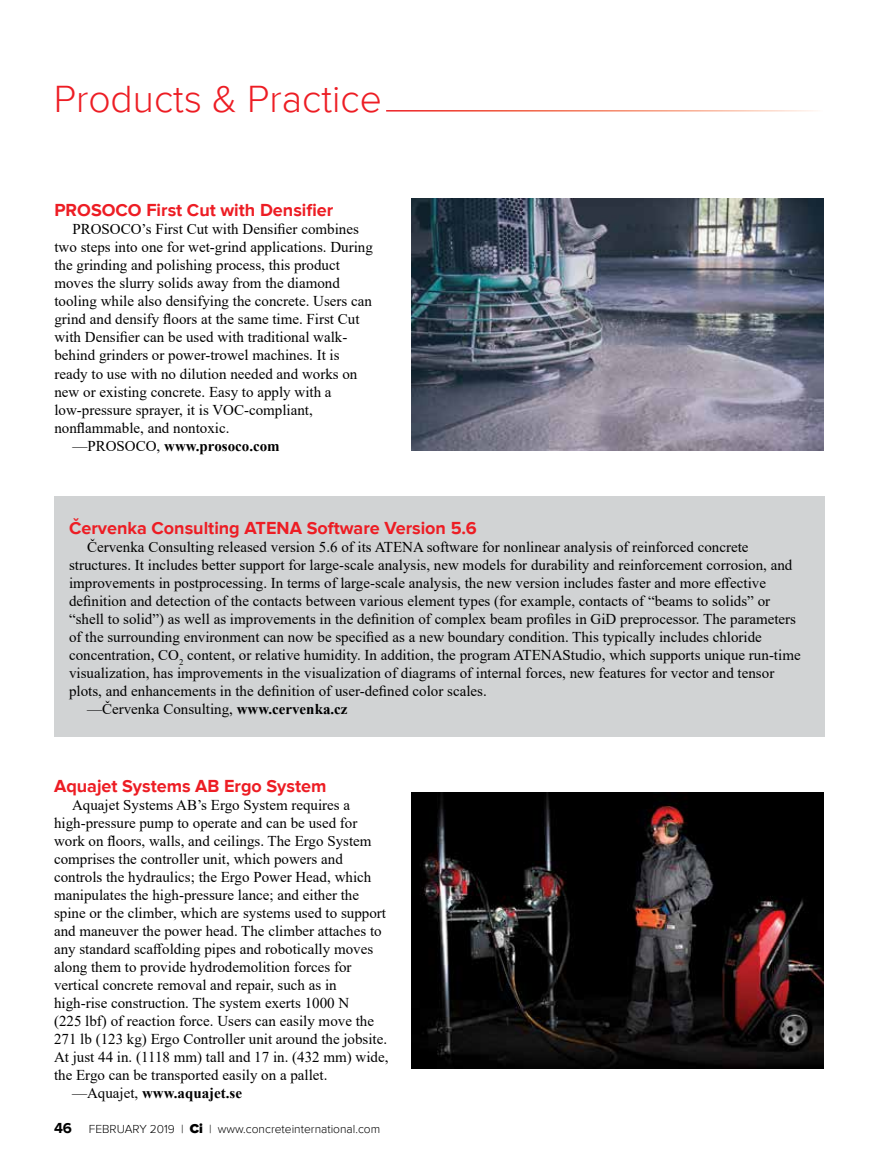
<style>
.page{position:relative;width:878px;height:1175px;background:#fff}
.page>*{position:absolute;margin:0;border:0;box-sizing:border-box;transform-origin:0 0}
.t1{font:300 39px "Proxima Nova";color:#ed1d24}
.t2{font:700 18px "Proxima Nova";color:#ed1d24}
.t3{font:15px "Times New Roman";color:#000}
.t4{font:700 15px "Times New Roman";color:#000}
.t5{font:300 12px "Proxima Nova";color:#000}
.s1{font-weight:400}
.s2{font-weight:700}
.s3{font-weight:700;font-size:15px}
.s4{font-weight:900;font-size:13.5px}
</style>
<div class="page">
<div style="left:54px;top:496px;width:770px;height:240px;background:#d1d3d4"></div>
<img style="left:411px;top:792px;width:413px;height:276px">
<img style="left:411px;top:198px;width:412px;height:252px">
<h1 class="t1" style="left:54px;top:76px;width:329px">Products &amp; Practice</h1>
<p class="t2" style="left:54px;top:200px;width:280px">PROSOCO First Cut with Densifier</p>
<p class="t3" style="left:72px;top:219px;width:288px">PROSOCO’s First Cut with Densifier combines</p>
<p class="t3" style="left:54px;top:237px;width:320px">two steps into one for wet-grind applications. During</p>
<p class="t3" style="left:54px;top:255px;width:287px">the grinding and polishing process, this product</p>
<p class="t3" style="left:54px;top:273px;width:287px">moves the slurry solids away from the diamond</p>
<p class="t3" style="left:54px;top:291px;width:319px">tooling while also densifying the concrete. Users can</p>
<p class="t3" style="left:54px;top:309px;width:306px">grind and densify floors at the same time. First Cut</p>
<p class="t3" style="left:54px;top:327px;width:294px">with Densifier can be used with traditional walk-</p>
<p class="t3" style="left:54px;top:345px;width:287px">behind grinders or power-trowel machines. It is</p>
<p class="t3" style="left:54px;top:363px;width:304px">ready to use with no dilution needed and works on</p>
<p class="t3" style="left:54px;top:381px;width:279px">new or existing concrete. Easy to apply with a</p>
<p class="t3" style="left:54px;top:399px;width:260px">low-pressure sprayer, it is VOC-compliant,</p>
<p class="t3" style="left:54px;top:417px;width:176px">nonflammable, and nontoxic.</p>
<p class="t4" style="left:72px;top:435px;width:209px"><span class="s1">—PROSOCO,</span> www.prosoco.com</p>
<p class="t2" style="left:69px;top:517px;width:409px">Červenka Consulting ATENA Software Version 5.6</p>
<p class="t3" style="left:87px;top:536px;width:663px">Červenka Consulting released version 5.6 of its ATENA software for nonlinear analysis of reinforced concrete</p>
<p class="t3" style="left:69px;top:554px;width:724px">structures. It includes better support for large-scale analysis, new models for durability and reinforcement corrosion, and</p>
<p class="t3" style="left:69px;top:572px;width:698px">improvements in postprocessing. In terms of large-scale analysis, the new version includes faster and more effective</p>
<p class="t3" style="left:69px;top:590px;width:702px">definition and detection of the contacts between various element types (for example, contacts of “beams to solids” or</p>
<p class="t3" style="left:69px;top:608px;width:728px">“shell to solid”) as well as improvements in the definition of complex beam profiles in GiD preprocessor. The parameters</p>
<p class="t3" style="left:69px;top:626px;width:694px">of the surrounding environment can now be specified as a new boundary condition. This typically includes chloride</p>
<p class="t3" style="left:69px;top:644px;width:733px">concentration, CO<sub>2</sub> content, or relative humidity. In addition, the program ATENAStudio, which supports unique run-time</p>
<p class="t3" style="left:69px;top:662px;width:706px">visualization, has improvements in the visualization of diagrams of internal forces, new features for vector and tensor</p>
<p class="t3" style="left:69px;top:680px;width:419px">plots, and enhancements in the definition of user-defined color scales.</p>
<p class="t3" style="left:87px;top:698px;width:262px">—Červenka Consulting, <span class="s2">www.cervenka.cz</span></p>
<p class="t2" style="left:54px;top:775px;width:274px">Aquajet Systems AB Ergo System</p>
<p class="t3" style="left:72px;top:794px;width:280px">Aquajet Systems AB’s Ergo System requires a</p>
<p class="t3" style="left:54px;top:812px;width:305px">high-pressure pump to operate and can be used for</p>
<p class="t3" style="left:54px;top:830px;width:319px">work on floors, walls, and ceilings. The Ergo System</p>
<p class="t3" style="left:54px;top:848px;width:290px">comprises the controller unit, which powers and</p>
<p class="t3" style="left:54px;top:866px;width:319px">controls the hydraulics; the Ergo Power Head, which</p>
<p class="t3" style="left:54px;top:884px;width:306px">manipulates the high-pressure lance; and either the</p>
<p class="t3" style="left:54px;top:902px;width:333px">spine or the climber, which are systems used to support</p>
<p class="t3" style="left:54px;top:920px;width:329px">and maneuver the power head. The climber attaches to</p>
<p class="t3" style="left:54px;top:938px;width:321px">any standard scaffolding pipes and robotically moves</p>
<p class="t3" style="left:54px;top:956px;width:299px">along them to provide hydrodemolition forces for</p>
<p class="t3" style="left:54px;top:974px;width:284px">vertical concrete removal and repair, such as in</p>
<p class="t3" style="left:54px;top:992px;width:297px">high-rise construction. The system exerts 1000 N</p>
<p class="t3" style="left:54px;top:1010px;width:321px">(225 lbf) of reaction force. Users can easily move the</p>
<p class="t3" style="left:54px;top:1028px;width:335px">271 lb (123 kg) Ergo Controller unit around the jobsite.</p>
<p class="t3" style="left:54px;top:1046px;width:336px">At just 44 in. (1118 mm) tall and 17 in. (432 mm) wide,</p>
<p class="t3" style="left:54px;top:1064px;width:275px">the Ergo can be transported easily on a pallet.</p>
<p class="t4" style="left:72px;top:1081px;width:171px"><span class="s1">—Aquajet,</span> www.aquajet.se</p>
<p class="t5" style="left:54px;top:1121px;width:328px"><span class="s3">46</span> FEBRUARY 2019 | <span class="s4">Ci</span> | www.concreteinternational.com</p>
</div>
